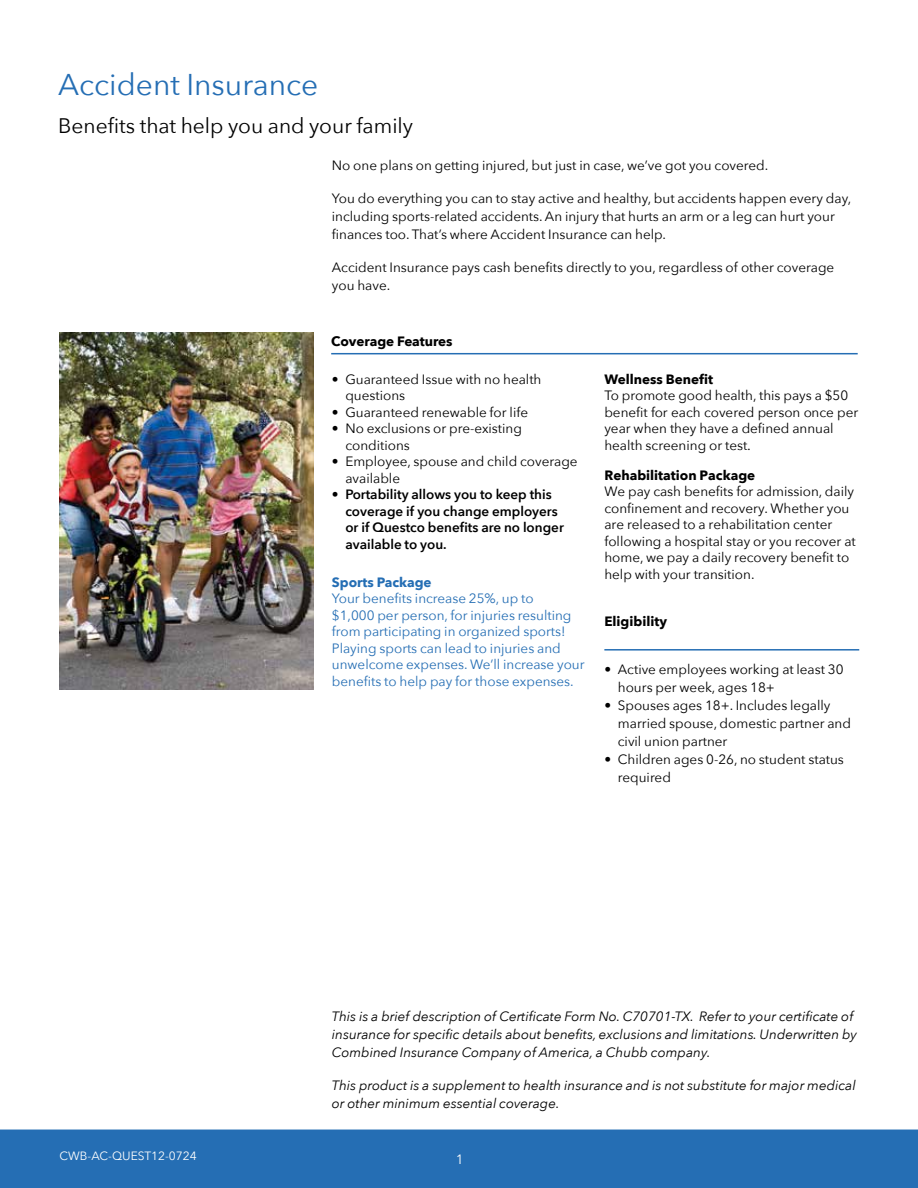
<style>
.page{position:relative;width:918px;height:1188px;background:#fff}
.page>*{position:absolute;margin:0;border:0;box-sizing:border-box;transform-origin:0 0}
.t1{font:30px "Avenir Next";color:#256eb4}
.t2{font:21px "Avenir Next";color:#000}
.t3{font:13.5px/16.5px "Avenir Next";color:#000}
.t4{font:italic 13.5px/18px "Avenir Next";color:#000}
.t5{font:13.5px/16.5px "Avenir Next";color:#256eb4}
.t6{font:600 13.5px/16.5px "Avenir Next";color:#000}
.t7{font:700 13.5px "Avenir Next";color:#000}
.t8{font:700 13.5px "Avenir Next";color:#256eb4}
.t9{font:13.5px "Avenir Next";color:#fff}
.t10{font:12px "Avenir Next";color:#fff}
.s1{font-family:"Minion Pro"}
</style>
<div class="page">
<div style="left:0;top:1130px;width:918px;height:58px;background:#256eb4"></div>
<img style="left:60px;top:333px;width:254px;height:357px">
<hr style="left:331px;top:353px;width:527px;height:1px;background:#256eb4">
<hr style="left:604px;top:649px;width:255px;height:2px;background:#256eb4">
<h1 class="t1" style="left:58px;top:59px;width:262px">Accident Insurance</h1>
<h2 class="t2" style="left:58px;top:108px;width:356px">Benefits that help you and your family</h2>
<p class="t3" style="left:332px;top:157px;width:438px">No one plans on getting injured, but just in case, we’ve got you covered.</p>
<p class="t3" style="left:332px;top:189px;width:521px;line-height:18px">You do everything you can to stay active and healthy, but accidents happen every day, including sports-related accidents. An injury that hurts an arm or a leg can hurt your finances too. That’s where Accident Insurance can help.</p>
<p class="t3" style="left:332px;top:258px;width:504px;line-height:18px">Accident Insurance pays cash benefits directly to you, regardless of other coverage you have.</p>
<p class="t7" style="left:331px;top:330px;width:123px">Coverage Features</p>
<p class="t3" style="left:345px;top:370px;width:198px;text-indent:-14px">• Guaranteed Issue with no health questions</p>
<p class="t3" style="left:332px;top:403px;width:198px">• Guaranteed renewable for life</p>
<p class="t3" style="left:345px;top:420px;width:178px;text-indent:-14px">• No exclusions or pre-existing conditions</p>
<p class="t3" style="left:345px;top:453px;width:234px;text-indent:-13px">• Employee, spouse and child coverage available</p>
<p class="t6" style="left:345px;top:486px;width:220px;text-indent:-14px">• Portability allows you to keep this coverage if you change employers or if Questco benefits are no longer available to you.</p>
<p class="t8" style="left:332px;top:570px;width:101px">Sports Package</p>
<p class="t5" style="left:332px;top:590px;width:254px">Your benefits increase 25%, up to<br>$1,000 per person, for injuries resulting from participating in organized sports!<br>Playing sports can lead to injuries and unwelcome expenses. We’ll increase your benefits to help pay for those expenses.</p>
<p class="t7" style="left:604px;top:367px;width:110px">Wellness Benefit</p>
<p class="t3" style="left:604px;top:387px;width:256px">To promote good health, this pays a $50 benefit for each covered person once per year when they have a defined annual health screening or test<span class="s1">.</span></p>
<p class="t7" style="left:604px;top:464px;width:152px">Rehabilitation Package</p>
<p class="t3" style="left:604px;top:483px;width:253px">We pay cash benefits for admission, daily confinement and recovery. Whether you are released to a rehabilitation center following a hospital stay or you recover at home, we pay a daily recovery benefit to help with your transition.</p>
<p class="t7" style="left:604px;top:609px;width:64px">Eligibility</p>
<p class="t3" style="left:618px;top:660px;width:227px;line-height:18px;text-indent:-14px">• Active employees working at least 30 hours per week, ages 18+</p>
<p class="t3" style="left:618px;top:696px;width:235px;line-height:18px;text-indent:-14px">• Spouses ages 18+. Includes legally married spouse, domestic partner and civil union partner</p>
<p class="t3" style="left:618px;top:750px;width:227px;line-height:18px;text-indent:-14px">• Children ages 0-26, no student status required</p>
<p class="t10" style="left:60px;top:1145px;width:139px">CWB-AC-QUEST12-0724</p>
<p class="t4" style="left:332px;top:1007px;width:527px">This is a brief description of Certificate Form No. C70701-TX. Refer to your certificate of insurance for specific details about benefits, exclusions and limitations. Underwritten by<br>Combined Insurance Company of America, a Chubb company.</p>
<p class="t4" style="left:332px;top:1076px;width:525px">This product is a supplement to health insurance and is not substitute for major medical or other minimum essential coverage.</p>
<p class="t9" style="left:456px;top:1148px;width:9px">1</p>
</div>
